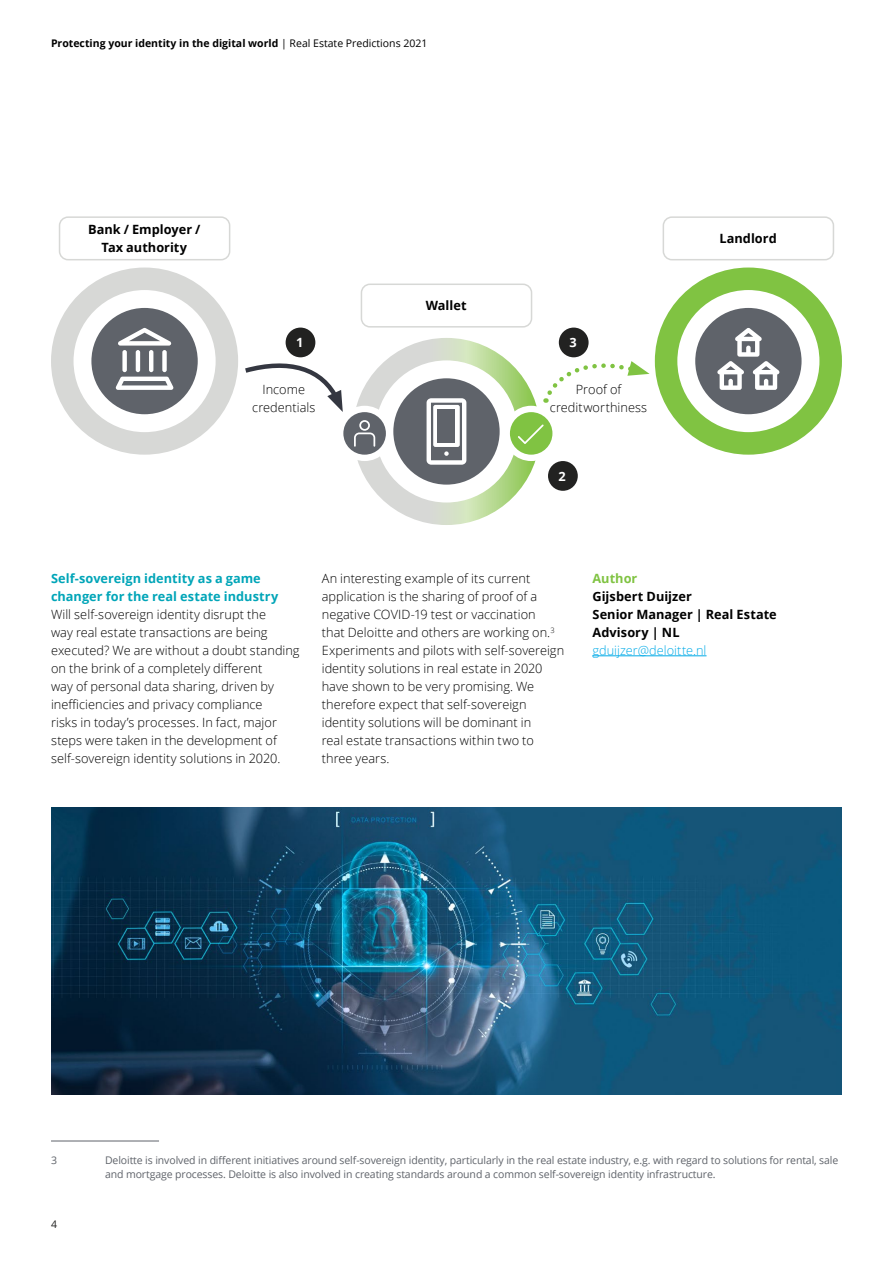
<style>
.page{position:relative;width:893px;height:1263px;background:#fff}
.page>*{position:absolute;margin:0;border:0;box-sizing:border-box;transform-origin:0 0}
.t1{font:300 12.75px/18px "Open Sans";letter-spacing:.005em;color:#000}
.t2{font:700 12.75px/18px "Open Sans";letter-spacing:.005em;color:#000}
.t3{font:700 12.75px/18px "Open Sans";letter-spacing:.005em;color:#00a5b8}
.t4{font:300 12.75px "Open Sans";color:#00aae7}
.t5{font:700 12.75px "Open Sans";color:#80c342}
.t6{font:700 12.75px "Open Sans";color:#fff}
.t7{font:10.5px/14.2px "Open Sans";letter-spacing:-.01em;color:#5f636a}
.t8{font:700 10.5px "Open Sans";color:#000}
.t9{font:10.5px "Open Sans";color:#222221}
.s1{font-weight:400}
</style>
<div class="page">
<div style="left:353px;top:338px;width:187px;height:187px;border:22px solid #fff;border-radius:50%"></div>
<svg style="left:393px;top:378px;width:107px;height:107px"></svg>
<div style="left:337px;top:406px;width:55px;height:55px;background:#fff;border-radius:50%"></div>
<div style="left:504px;top:406px;width:55px;height:55px;background:#fff;border-radius:50%"></div>
<hr style="left:51px;top:1140px;width:108px;height:1px;background:#5f636a">
<hr style="left:592px;top:655px;width:114px;height:1px;background:#00aae7">
<div style="left:59px;top:216px;width:171px;height:44px;border:2px solid #d7d8d6;border-radius:9px"></div>
<div style="left:286px;top:328px;width:29px;height:29px;background:#222221;border-radius:50%"></div>
<div style="left:548px;top:461px;width:30px;height:30px;background:#222221;border-radius:50%"></div>
<div style="left:559px;top:328px;width:30px;height:29px;background:#222221;border-radius:50%"></div>
<div style="left:361px;top:284px;width:171px;height:44px;border:2px solid #d7d8d6;border-radius:9px"></div>
<div style="left:663px;top:216px;width:171px;height:44px;border:2px solid #d7d8d6;border-radius:9px"></div>
<div style="left:51px;top:268px;width:187px;height:187px;border:22px solid #d7d8d6;border-radius:50%"></div>
<div style="left:655px;top:268px;width:187px;height:187px;border:22px solid #80c342;border-radius:50%"></div>
<svg style="left:543px;top:361px;width:106px;height:42px"></svg>
<svg style="left:91px;top:308px;width:107px;height:106px"></svg>
<svg style="left:695px;top:308px;width:106px;height:106px"></svg>
<svg style="left:245px;top:360px;width:141px;height:95px"></svg>
<svg style="left:510px;top:412px;width:42px;height:43px"></svg>
<img style="left:51px;top:807px;width:791px;height:288px">
<p class="t8" style="left:51px;top:35px;width:378px">Protecting your identity in the digital world <span class="s1">| Real Estate Predictions 2021</span></p>
<p class="t2" style="left:88px;top:220px;width:114px;text-align:center">Bank / Employer /<br>Tax authority</p>
<p class="t6" style="left:296px;top:334px;width:9px">1</p>
<p class="t2" style="left:426px;top:296px;width:42px">Wallet</p>
<p class="t6" style="left:569px;top:334px;width:9px">3</p>
<p class="t1" style="left:252px;top:380px;width:65px;text-align:center">Income credentials</p>
<p class="t1" style="left:550px;top:380px;width:99px;text-align:center">Proof of creditworthiness</p>
<p class="t6" style="left:559px;top:467px;width:9px">2</p>
<p class="t2" style="left:719px;top:229px;width:59px">Landlord</p>
<p class="t3" style="left:51px;top:569px;width:229px">Self-sovereign identity as a game changer for the real estate industry</p>
<p class="t1" style="left:51px;top:605px;width:250px">Will self-sovereign identity disrupt the<br>way real estate transactions are being executed? We are without a doubt standing on the brink of a completely different<br>way of personal data sharing, driven by inefficiencies and privacy compliance<br>risks in today’s processes. In fact, major steps were taken in the development of self-sovereign identity solutions in 2020.</p>
<p class="t1" style="left:322px;top:569px;width:244px">An interesting example of its current application is the sharing of proof of a negative COVID-19 test or vaccination<br>that Deloitte and others are working on.<sup>3<br></sup>Experiments and pilots with self-sovereign identity solutions in real estate in 2020 have shown to be very promising. We therefore expect that self-sovereign identity solutions will be dominant in<br>real estate transactions within two to three years.</p>
<p class="t5" style="left:592px;top:569px;width:46px">Author</p>
<p class="t2" style="left:592px;top:587px;width:186px">Gijsbert Duijzer<br>Senior Manager | Real Estate<br>Advisory | NL</p>
<p class="t4" style="left:592px;top:641px;width:116px">gduijzer@deloitte.nl</p>
<p class="t7" style="left:51px;top:1152px;width:8px">3</p>
<p class="t7" style="left:105px;top:1152px;width:735px">Deloitte is involved in different initiatives around self-sovereign identity, particularly in the real estate industry, e.g. with regard to solutions for rental, sale and mortgage processes. Deloitte is also involved in creating standards around a common self-sovereign identity infrastructure.</p>
<p class="t9" style="left:51px;top:1217px;width:8px">4</p>
</div>
